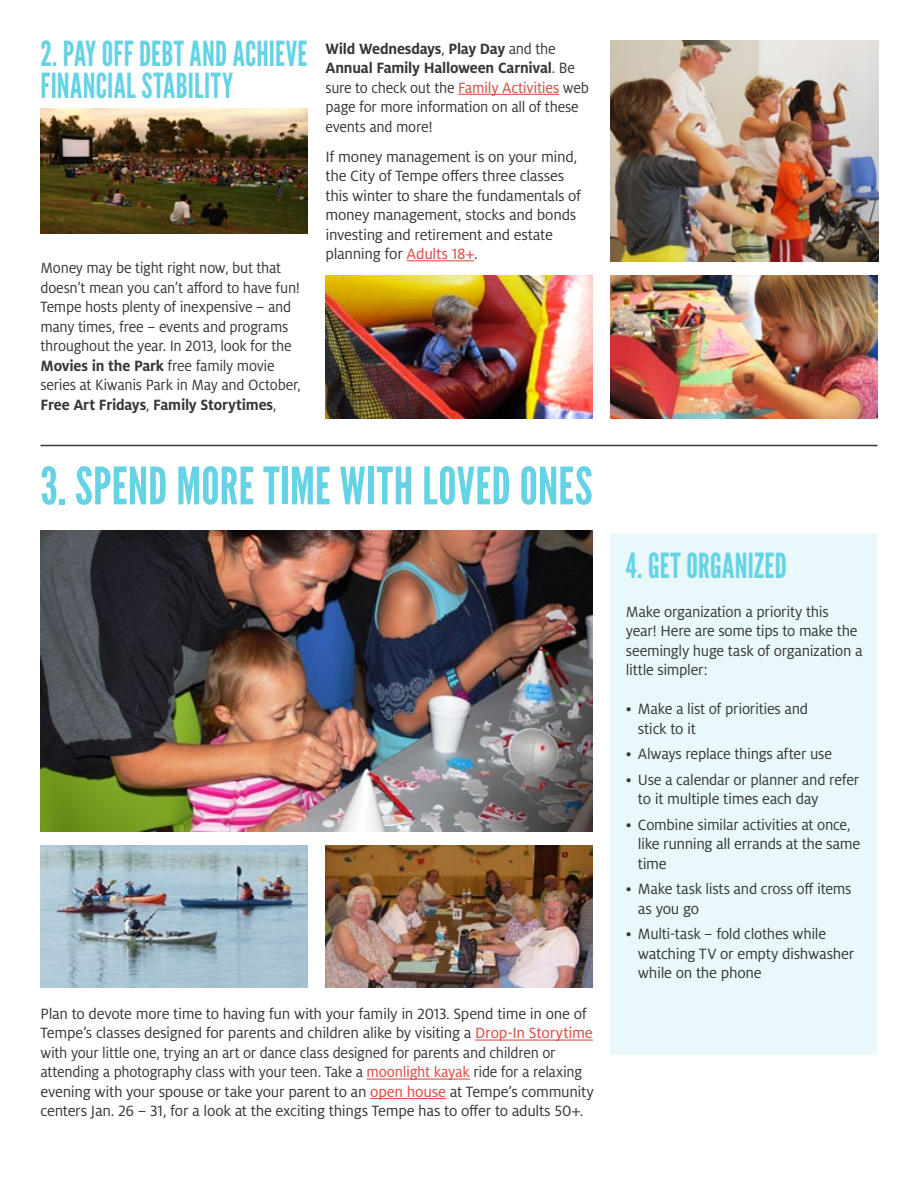
<style>
.page{position:relative;width:918px;height:1188px;background:#fff}
.page>*{position:absolute;margin:0;border:0;box-sizing:border-box;transform-origin:0 0}
.t1{font:51.45px "League Gothic";letter-spacing:.005em;color:#66d2e5}
.t2{font:34.5px/31.5px "League Gothic";letter-spacing:.015em;color:#66d2e5;scale:.94 1}
.t3{font:16.5px/19.5px "Milo OT";letter-spacing:-.02em;color:#383839}
.t4{font:16.5px/19.5px "Milo OT";letter-spacing:-.02em;color:#383839;scale:.96 1}
.s1{font-weight:700}
.s2{font-family:"Milo OT Text";color:#dc574e}
</style>
<div class="page">
<div style="left:610px;top:533px;width:268px;height:522px;background:#e8f8fb"></div>
<hr style="left:458px;top:94px;width:101px;height:1px;background:#dc574e">
<hr style="left:407px;top:260px;width:67px;height:1px;background:#dc574e">
<img style="left:610px;top:40px;width:268px;height:221px">
<img style="left:326px;top:276px;width:266px;height:142px">
<img style="left:40px;top:108px;width:268px;height:125px">
<img style="left:610px;top:276px;width:268px;height:142px">
<hr style="left:475px;top:1039px;width:118px;height:2px;background:#dc574e">
<hr style="left:367px;top:1078px;width:103px;height:2px;background:#dc574e">
<hr style="left:370px;top:1098px;width:76px;height:1px;background:#dc574e">
<img style="left:40px;top:845px;width:268px;height:143px">
<img style="left:326px;top:845px;width:266px;height:143px">
<img style="left:40px;top:530px;width:552px;height:302px">
<hr style="left:40px;top:445px;width:838px;height:1px;background:#383839">
<h2 class="t2" style="left:40px;top:39px;width:286px">2. PAY OFF DEBT AND ACHIEVE<br>FINANCIAL STABILITY</h2>
<p class="t4" style="left:40px;top:259px;width:273px">Money may be tight right now, but that doesn’t mean you can’t afford to have fun!<br>Tempe hosts plenty of inexpensive – and many times, free – events and programs throughout the year. In 2013, look for the <span class="s1">Movies in the Park</span> free family movie series at Kiwanis Park in May and October, <span class="s1">Free Art Fridays</span>, <span class="s1">Family Storytimes</span>,</p>
<p class="t4" style="left:326px;top:39px;width:276px"><span class="s1">Wild Wednesdays</span>, <span class="s1">Play Day</span> and the <span class="s1">Annual Family Halloween Carnival</span>. Be sure to check out the <span class="s2">Family Activities</span> web page for more information on all of these events and more!</p>
<p class="t3" style="left:326px;top:147px;width:257px">If money management is on your mind, the City of Tempe offers three classes this winter to share the fundamentals of money management, stocks and bonds investing and retirement and estate planning for <span class="s2">Adults 18+</span>.</p>
<h1 class="t1" style="left:40px;top:457px;width:554px">3. SPEND MORE TIME WITH LOVED ONES</h1>
<p class="t3" style="left:40px;top:1004px;width:555px">Plan to devote more time to having fun with your family in 2013. Spend time in one of Tempe’s classes designed for parents and children alike by visiting a <span class="s2">Drop-In Storytime </span>with your little one, trying an art or dance class designed for parents and children or attending a photography class with your teen. Take a <span class="s2">moonlight kayak</span> ride for a relaxing evening with your spouse or take your parent to an <span class="s2">open house</span> at Tempe’s community centers Jan. 26 – 31, for a look at the exciting things Tempe has to offer to adults 50+.</p>
<h2 class="t2" style="left:626px;top:550px;width:173px">4. GET ORGANIZED</h2>
<p class="t3" style="left:626px;top:602px;width:238px">Make organization a priority this year! Here are some tips to make the seemingly huge task of organization a little simpler:</p>
<p class="t3" style="left:638px;top:699px;width:172px;text-indent:-12px">• Make a list of priorities and stick to it</p>
<p class="t3" style="left:626px;top:744px;width:208px">• Always replace things after use</p>
<p class="t3" style="left:638px;top:770px;width:223px;text-indent:-12px">• Use a calendar or planner and refer to it multiple times each day</p>
<p class="t3" style="left:638px;top:815px;width:224px;text-indent:-12px">• Combine similar activities at once, like running all errands at the same time</p>
<p class="t3" style="left:638px;top:879px;width:215px;text-indent:-12px">• Make task lists and cross off items as you go</p>
<p class="t3" style="left:638px;top:924px;width:218px;text-indent:-12px">• Multi-task – fold clothes while watching TV or empty dishwasher while on the phone</p>
</div>
